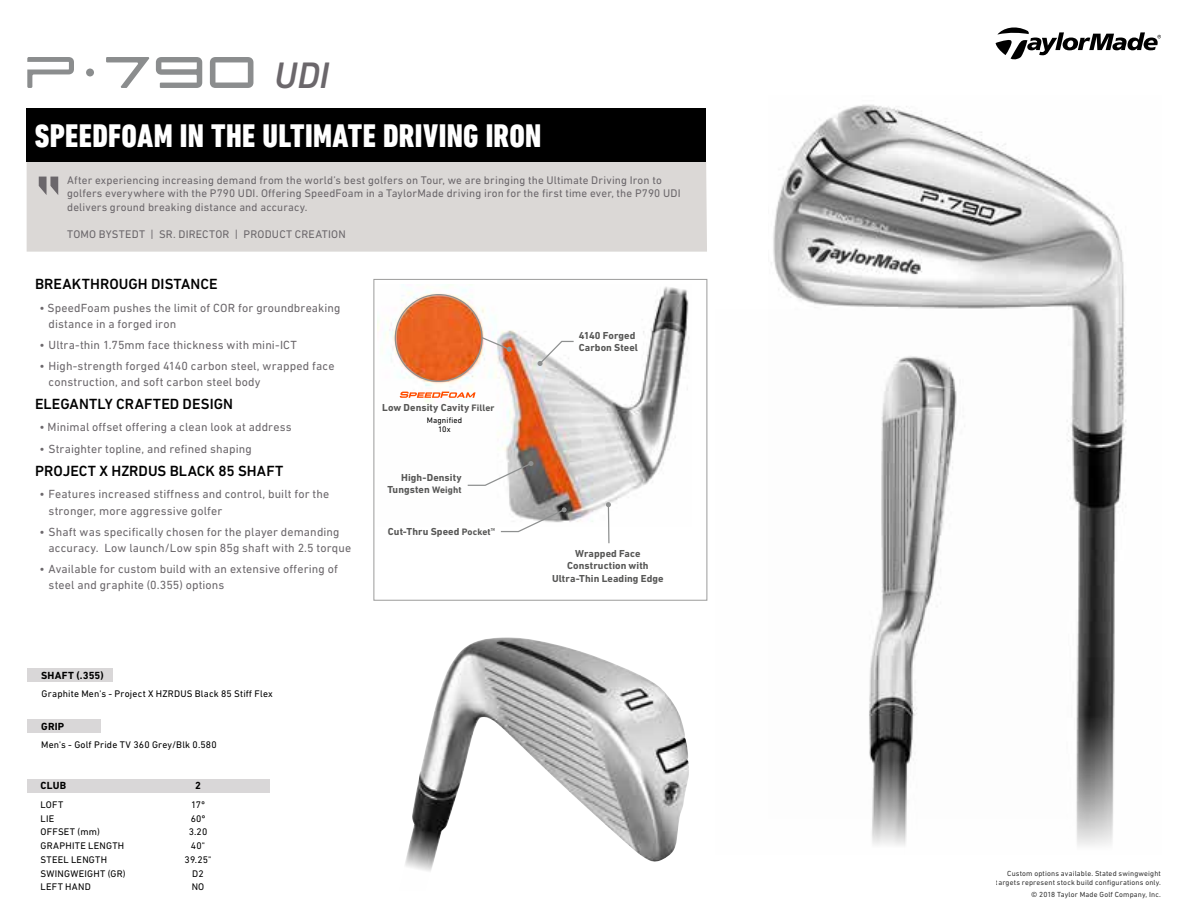
<style>
.page{position:relative;width:1188px;height:918px;background:#fff}
.page>*{position:absolute;margin:0;border:0;box-sizing:border-box;transform-origin:0 0}
.t1{font:italic 500 37.5px "DIN Next LT Pro";color:#6b676b}
.t2{font:800 condensed 33px "DIN Next LT Pro";letter-spacing:.01em;color:#fff}
.t3{font:500 15px "DIN Next LT Pro";letter-spacing:.005em;color:#000}
.t4{font:12px/15.8px "DIN Next LT Pro";letter-spacing:.01em;color:#6b676b}
.t5{font:11.25px/13.5px "DIN Next LT Pro";letter-spacing:.015em;color:#6b676b}
.t6{font:700 10.5px "DIN Next LT Pro";letter-spacing:.02em;color:#000}
.t7{font:700 10.35px/12.5px "DIN Next LT Pro";letter-spacing:.01em;color:#575756;text-align:center}
.t8{font:9.75px "DIN Next LT Pro";letter-spacing:.02em;color:#000}
.t9{font:8.1px/8.6px "DIN Next LT Pro";letter-spacing:.02em;color:#000;text-align:center}
.t10{font:7.5px/9px "DIN Next LT Pro";letter-spacing:.02em;color:#000;text-align:right}
.s1{font-size:9.45px}
</style>
<div class="page">
<div style="left:27px;top:162px;width:680px;height:90px;background:#dbd8d6"></div>
<svg style="left:39px;top:177px;width:19px;height:18px"></svg>
<svg style="left:106px;top:57px;width:44px;height:31px"></svg>
<svg style="left:210px;top:57px;width:43px;height:31px"></svg>
<div style="left:86px;top:69px;width:8px;height:7px;background:#8b8d8e;border-radius:50%"></div>
<svg style="left:27px;top:57px;width:47px;height:31px"></svg>
<svg style="left:156px;top:57px;width:46px;height:31px"></svg>
<div style="left:27px;top:108px;width:679px;height:54px;background:#000"></div>
<svg style="left:996px;top:27px;width:165px;height:33px"></svg>
<div style="left:27px;top:779px;width:243px;height:13px;background:#d9d7d8"></div>
<div style="left:28px;top:669px;width:85px;height:13px;background:#d9d7d8"></div>
<div style="left:28px;top:719px;width:73px;height:14px;background:#d9d7d8"></div>
<img style="left:771px;top:104px;width:355px;height:742px">
<img style="left:771px;top:310px;width:323px;height:536px">
<div style="left:373px;top:279px;width:334px;height:322px;border:1px solid #9d9d9c"></div>
<img style="left:377px;top:285px;width:312px;height:237px">
<svg style="left:606px;top:502px;width:5px;height:42px"></svg>
<svg style="left:538px;top:340px;width:37px;height:26px"></svg>
<svg style="left:480px;top:336px;width:32px;height:16px"></svg>
<svg style="left:466px;top:461px;width:67px;height:26px"></svg>
<svg style="left:500px;top:507px;width:67px;height:26px"></svg>
<svg style="left:400px;top:392px;width:76px;height:6px"></svg>
<img style="left:405px;top:637px;width:284px;height:234px">
<h1 class="t1" style="left:274px;top:54px;width:56px">UDI</h1>
<h2 class="t2" style="left:35px;top:117px;width:508px">SPEEDFOAM IN THE ULTIMATE DRIVING IRON</h2>
<p class="t5" style="left:67px;top:173px;width:615px">After experiencing increasing demand from the world’s best golfers on Tour, we are bringing the Ultimate Driving Iron to golfers everywhere with the P790 UDI. Offering SpeedFoam in a TaylorMade driving iron for the first time ever, the P790 UDI delivers ground breaking distance and accuracy.</p>
<p class="t5" style="left:67px;top:227px;width:280px">TOMO BYSTEDT | SR. DIRECTOR | PRODUCT CREATION</p>
<p class="t3" style="left:35px;top:276px;width:184px">BREAKTHROUGH DISTANCE</p>
<p class="t4" style="left:49px;top:300px;width:294px;text-indent:-9px">• SpeedFoam pushes the limit of COR for groundbreaking distance in a forged iron</p>
<p class="t4" style="left:39px;top:337px;width:259px">• Ultra-thin 1.75mm face thickness with mini-ICT</p>
<p class="t4" style="left:49px;top:358px;width:287px;text-indent:-9px">• High-strength forged 4140 carbon steel, wrapped face construction, and soft carbon steel body</p>
<p class="t3" style="left:35px;top:395px;width:199px">ELEGANTLY CRAFTED DESIGN</p>
<p class="t4" style="left:39px;top:419px;width:254px">• Minimal offset offering a clean look at address</p>
<p class="t4" style="left:39px;top:440px;width:214px">• Straighter topline, and refined shaping</p>
<p class="t3" style="left:35px;top:462px;width:250px">PROJECT X HZRDUS BLACK 85 SHAFT</p>
<p class="t4" style="left:49px;top:486px;width:282px;line-height:16.5px;text-indent:-9px">• Features increased stiffness and control, built for the stronger, more aggressive golfer</p>
<p class="t4" style="left:49px;top:524px;width:304px;text-indent:-9px">• Shaft was specifically chosen for the player demanding accuracy. Low launch/Low spin 85g shaft with 2.5 torque</p>
<p class="t4" style="left:49px;top:561px;width:291px;text-indent:-9px">• Available for custom build with an extensive offering of steel and graphite (0.355) options</p>
<p class="t6" style="left:41px;top:669px;width:64px">SHAFT (.355)</p>
<p class="t8" style="left:42px;top:688px;width:233px">Graphite Men's - Project X HZRDUS Black 85 Stiff Flex</p>
<p class="t6" style="left:41px;top:720px;width:25px">GRIP</p>
<p class="t8" style="left:41px;top:739px;width:177px">Men's - Golf Pride TV 360 Grey/Blk 0.580</p>
<p class="t6" style="left:40px;top:780px;width:27px">CLUB</p>
<p class="t6" style="left:195px;top:780px;width:7px">2</p>
<p class="t8" style="left:40px;top:799px;width:24px">LOFT</p>
<p class="t8" style="left:191px;top:799px;width:15px">17º</p>
<p class="t8" style="left:40px;top:813px;width:15px">LIE</p>
<p class="t8" style="left:191px;top:813px;width:16px">60º</p>
<p class="t8" style="left:40px;top:826px;width:61px">OFFSET (mm)</p>
<p class="t8" style="left:189px;top:826px;width:20px">3.20</p>
<p class="t8" style="left:40px;top:840px;width:85px">GRAPHITE LENGTH</p>
<p class="t8" style="left:191px;top:840px;width:16px">40"</p>
<p class="t8" style="left:40px;top:854px;width:68px">STEEL LENGTH</p>
<p class="t8" style="left:185px;top:854px;width:28px">39.25"</p>
<p class="t8" style="left:40px;top:868px;width:87px">SWINGWEIGHT (GR)</p>
<p class="t8" style="left:192px;top:868px;width:13px">D2</p>
<p class="t8" style="left:40px;top:881px;width:52px">LEFT HAND</p>
<p class="t8" style="left:192px;top:881px;width:14px">NO</p>
<p class="t7" style="left:382px;top:402px;width:114px">Low Density Cavity <span class="s1">Filler</span></p>
<p class="t9" style="left:427px;top:416px;width:37px">Magnified<br>10x</p>
<p class="t7" style="left:387px;top:471px;width:76px;text-align:right">High-Density<br>Tungsten <span class="s1">Weight</span></p>
<p class="t7" style="left:388px;top:526px;width:109px">Cut-Thru Speed <span class="s1">Pocket</span><sup>TM</sup></p>
<p class="t7" style="left:579px;top:329px;width:61px;text-align:left">4140 Forged<br>Carbon Steel</p>
<p class="t7" style="left:552px;top:547px;width:113px">Wrapped Face<br>Construction with<br>Ultra-Thin Leading Edge</p>
<p class="t10" style="left:996px;top:869px;width:167px">Custom options available. Stated swingweight targets represent stock build configurations only.</p>
<p class="t10" style="left:1031px;top:890px;width:131px">© 2018 Taylor Made Golf Company, Inc.</p>
</div>
